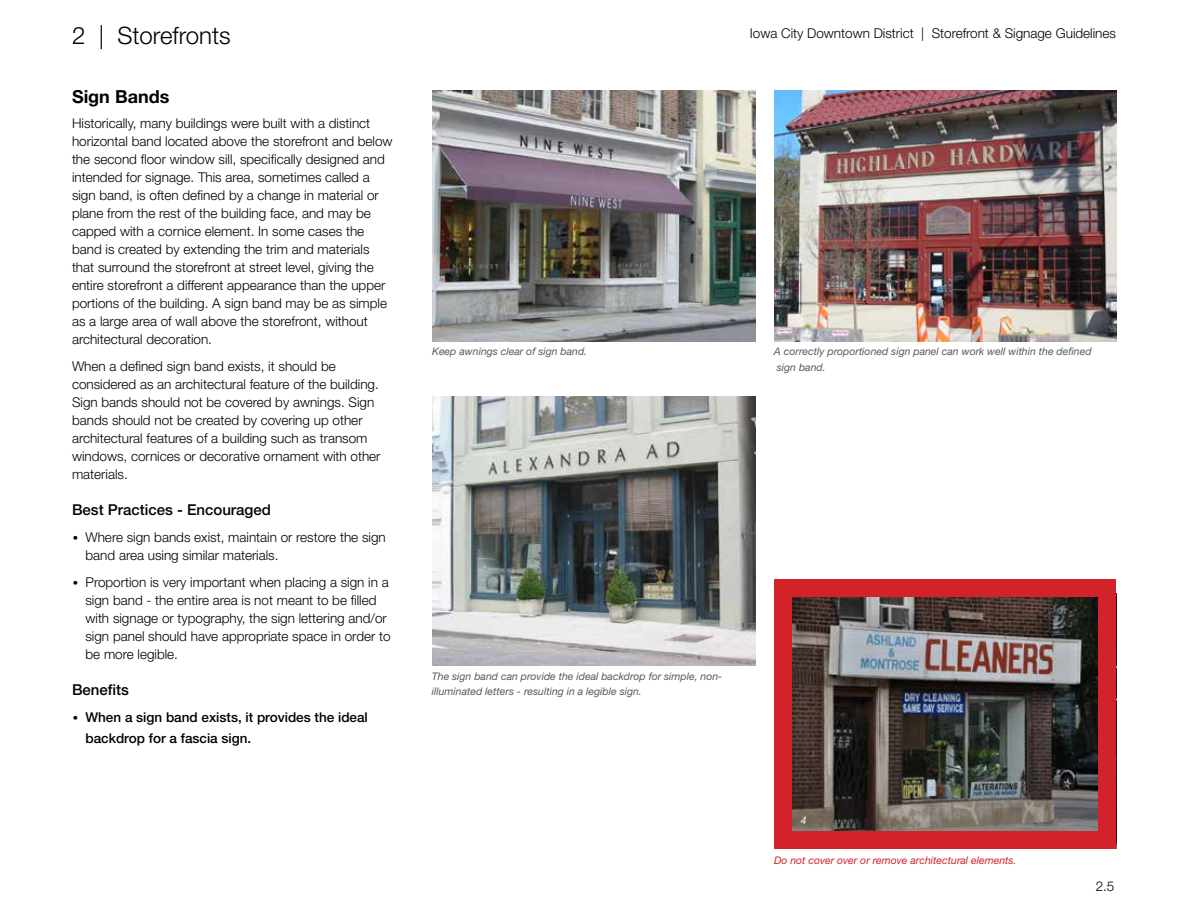
<style>
.page{position:relative;width:1188px;height:918px;background:#fff}
.page>*{position:absolute;margin:0;border:0;box-sizing:border-box;transform-origin:0 0}
.t1{font:300 24px "Helvetica Neue LT Std";color:#000}
.t2{font:700 18px "Helvetica Neue LT Std";color:#000}
.t3{font:500 15px "Helvetica Neue LT Std";color:#000}
.t4{font:300 13.5px/18px "Helvetica Neue LT Std";color:#000}
.t5{font:500 13.5px/21px "Helvetica Neue LT Std";color:#000}
.t6{font:italic 10.5px/15px "Helvetica Neue LT Std";color:#58595b}
.t7{font:italic 10.5px "Helvetica Neue LT Std";color:#d2232a}
.t8{font:italic 10.5px "Helvetica Neue LT Std";color:#fff}
.s1{font-family:"Calibri"}
.s2{font-family:"Calibri";font-weight:300}
</style>
<div class="page">
<img style="left:432px;top:90px;width:324px;height:252px">
<img style="left:793px;top:598px;width:304px;height:232px">
<div style="left:774px;top:579px;width:342px;height:270px;border:18px solid #d2232a"></div>
<img style="left:432px;top:396px;width:324px;height:270px">
<img style="left:774px;top:90px;width:342px;height:252px">
<h1 class="t1" style="left:72px;top:21px;width:160px">2 | Storefronts</h1>
<h2 class="t2" style="left:72px;top:85px;width:99px">Sign Bands</h2>
<p class="t4" style="left:72px;top:114px;width:322px">Historically, many buildings were built with a distinct horizontal band located above the storefront and below the second floor window sill, specifically designed and intended for signage. This area, sometimes called a sign band, is often defined by a change in material or plane from the rest of the building face, and may be capped with a cornice element. In some cases the band is created by extending the trim and materials that surround the storefront at street level, giving the entire storefront a different appearance than the upper portions of the building. A sign band may be as simple as a large area of wall above the storefront, without architectural decoration.</p>
<p class="t4" style="left:72px;top:356px;width:310px">When a defined sign band exists, it should be considered as an architectural feature of the building.<br>Sign bands should not be covered by awnings. Sign bands should not be created by covering up other architectural features of a building such as transom windows, cornices or decorative ornament with other materials.</p>
<p class="t3" style="left:72px;top:500px;width:200px">Best Practices - Encouraged</p>
<p class="t4" style="left:86px;top:528px;width:302px;text-indent:-13px"><span class="s1">•</span> Where sign bands exist, maintain or restore the sign band area using similar materials.</p>
<p class="t4" style="left:86px;top:573px;width:307px;text-indent:-13px"><span class="s1">•</span> Proportion is very important when placing a sign in a sign band - the entire area is not meant to be filled with signage or typography, the sign lettering and/or sign panel should have appropriate space in order to be more legible.</p>
<p class="t3" style="left:72px;top:680px;width:58px">Benefits</p>
<p class="t5" style="left:86px;top:706px;width:284px;text-indent:-13px"><span class="s2">•</span> When a sign band exists, it provides the ideal backdrop for a fascia sign.</p>
<p class="t4" style="left:750px;top:24px;width:368px">Iowa City Downtown District | Storefront &amp; Signage Guidelines</p>
<p class="t6" style="left:432px;top:344px;width:157px">Keep awnings clear of sign band.</p>
<p class="t6" style="left:774px;top:344px;width:319px">A correctly proportioned sign panel can work well within the defined sign band.</p>
<p class="t6" style="left:432px;top:668px;width:292px">The sign band can provide the ideal backdrop for simple, non&shy;illuminated letters - resulting in a legible sign.</p>
<p class="t8" style="left:801px;top:813px;width:7px">4</p>
<p class="t7" style="left:774px;top:854px;width:244px">Do not cover over or remove architectural elements.</p>
<p class="t4" style="left:1096px;top:877px;width:20px">2.5</p>
</div>
